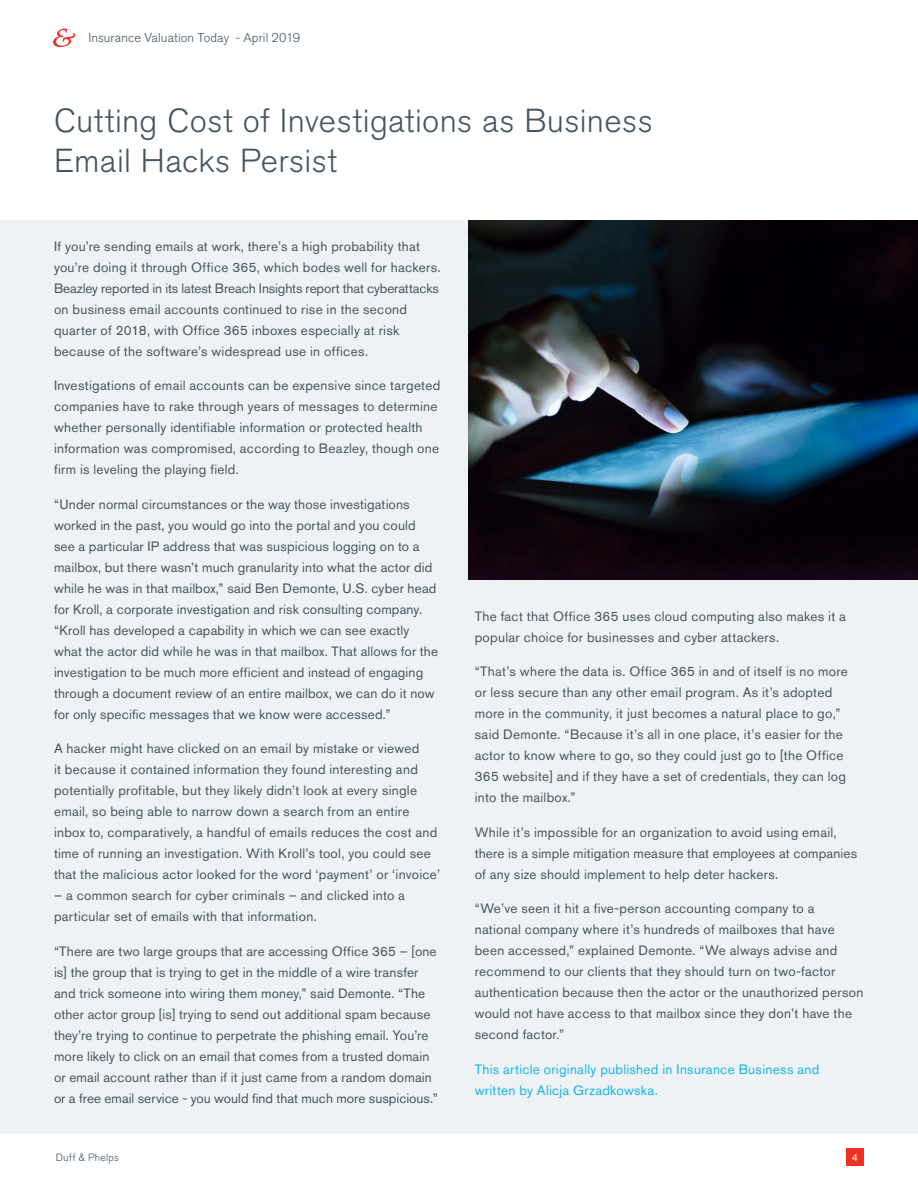
<style>
.page{position:relative;width:918px;height:1188px;background:#fff}
.page>*{position:absolute;margin:0;border:0;box-sizing:border-box;transform-origin:0 0}
.Article_Title{font:300 33px/39.6px "Akzidenz Grotesk BQ";letter-spacing:.01em;color:#455560}
.Body_Text{font:13.5px/21px "Akzidenz Grotesk BQ";letter-spacing:.02em;color:#455560}
.Body_Text-2{font:13.5px/21px "Akzidenz Grotesk BQ";letter-spacing:.02em;color:#13b6ea}
.t1{font:300 12.75px "Akzidenz Grotesk BQ";letter-spacing:.01em;color:#455560}
.t2{font:300 10.5px "Akzidenz Grotesk BQ";letter-spacing:.02em;color:#455560}
.t3{font:10.5px "Akzidenz Grotesk BQ";color:#fff}
</style>
<div class="page">
<div style="left:846px;top:1148px;width:18px;height:18px;background:#ee3124"></div>
<svg style="left:53px;top:29px;width:22px;height:18px"></svg>
<div style="left:0;top:220px;width:918px;height:914px;background:#eff2f4"></div>
<img style="left:468px;top:220px;width:450px;height:359px">
<p class="t1" style="left:88px;top:31px;width:213px">Insurance Valuation Today - April 2019</p>
<p class="Article_Title" style="left:54px;top:102px;width:601px">Cutting Cost of Investigations as Business<br>Email Hacks Persist</p>
<p class="Body_Text" style="left:54px;top:235px;width:388px">If you’re sending emails at work, there’s a high probability that you’re doing it through Office 365, which bodes well for hackers.<br>Beazley reported in its latest Breach Insights report that cyberattacks on business email accounts continued to rise in the second quarter of 2018, with Office 365 inboxes especially at risk because of the software’s widespread use in offices.</p>
<p class="Body_Text" style="left:54px;top:375px;width:388px">Investigations of email accounts can be expensive since targeted companies have to rake through years of messages to determine whether personally identifiable information or protected health information was compromised, according to Beazley, though one firm is leveling the playing field.</p>
<p class="Body_Text" style="left:54px;top:493px;width:386px">“Under normal circumstances or the way those investigations worked in the past, you would go into the portal and you could see a particular IP address that was suspicious logging on to a mailbox, but there wasn’t much granularity into what the actor did while he was in that mailbox,” said Ben Demonte, U.S. cyber head for Kroll, a corporate investigation and risk consulting company. “Kroll has developed a capability in which we can see exactly what the actor did while he was in that mailbox. That allows for the investigation to be much more efficient and instead of engaging through a document review of an entire mailbox, we can do it now for only specific messages that we know were accessed.”</p>
<p class="Body_Text" style="left:54px;top:738px;width:388px">A hacker might have clicked on an email by mistake or viewed<br>it because it contained information they found interesting and potentially profitable, but they likely didn’t look at every single email, so being able to narrow down a search from an entire inbox to, comparatively, a handful of emails reduces the cost and time of running an investigation. With Kroll’s tool, you could see that the malicious actor looked for the word ‘payment’ or ‘invoice’</p>
<p class="Body_Text" style="left:54px;top:885px;width:353px">– a common search for cyber criminals – and clicked into a particular set of emails with that information.</p>
<p class="Body_Text" style="left:54px;top:940px;width:385px">“There are two large groups that are accessing Office 365 – [one is] the group that is trying to get in the middle of a wire transfer and trick someone into wiring them money,” said Demonte. “The other actor group [is] trying to send out additional spam because they’re trying to continue to perpetrate the phishing email. You’re more likely to click on an email that comes from a trusted domain or email account rather than if it just came from a random domain or a free email service - you would find that much more suspicious.”</p>
<p class="t2" style="left:56px;top:1152px;width:65px">Duff &amp; Phelps</p>
<p class="Body_Text" style="left:475px;top:606px;width:373px">The fact that Office 365 uses cloud computing also makes it a popular choice for businesses and cyber attackers.</p>
<p class="Body_Text" style="left:475px;top:661px;width:375px">“That’s where the data is. Office 365 in and of itself is no more or less secure than any other email program. As it’s adopted more in the community, it just becomes a natural place to go,” said Demonte. “Because it’s all in one place, it’s easier for the actor to know where to go, so they could just go to [the Office 365 website] and if they have a set of credentials, they can log into the mailbox.”</p>
<p class="Body_Text" style="left:475px;top:822px;width:384px">While it’s impossible for an organization to avoid using email, there is a simple mitigation measure that employees at companies of any size should implement to help deter hackers.</p>
<p class="Body_Text" style="left:475px;top:898px;width:390px">“We’ve seen it hit a five-person accounting company to a national company where it’s hundreds of mailboxes that have been accessed,” explained Demonte. “We always advise and recommend to our clients that they should turn on two-factor authentication because then the actor or the unauthorized person would not have access to that mailbox since they don’t have the second factor.”</p>
<p class="Body_Text-2" style="left:475px;top:1059px;width:346px">This article originally published in Insurance Business and written by Alicja Grzadkowska.</p>
<p class="t3" style="left:852px;top:1151px;width:8px">4</p>
</div>
